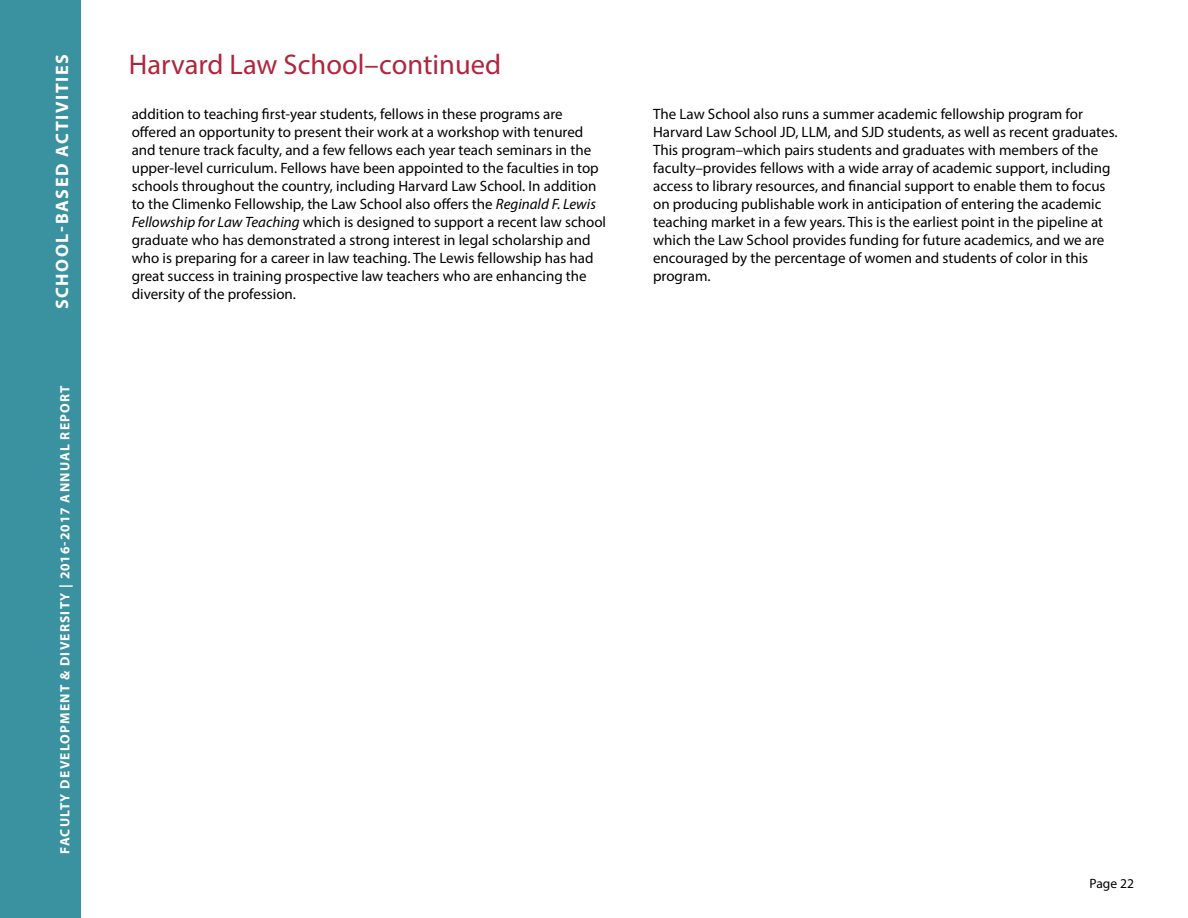
<style>
.page{position:relative;width:1188px;height:918px;background:#fff}
.page>*{position:absolute;margin:0;border:0;box-sizing:border-box;transform-origin:0 0}
.t1{font:28.5px "Myriad Pro";color:#b0263d}
.t2{font:700 18px "Myriad Pro";letter-spacing:.09em;color:#fff}
.t3{font:15px/18px "Myriad Pro";color:#000}
.t4{font:700 13.5px "Myriad Pro";letter-spacing:.09em;color:#fff}
.t5{font:13.5px "Myriad Pro";color:#000}
.s1{font-style:italic}
</style>
<div class="page">
<div style="left:0;top:0;width:81px;height:918px;background:#3a91a0"></div>
<p class="t2" style="left:50px;top:309px;width:257px;rotate:-90deg">SCHOOL-BASED ACTIVITIES</p>
<p class="t4" style="left:56px;top:854px;width:470px;rotate:-90deg">FACULTY DEVELOPMENT &amp; DIVERSITY | 2016-2017 ANNUAL REPORT</p>
<h1 class="t1" style="left:129px;top:47px;width:374px">Harvard Law School–continued</h1>
<p class="t3" style="left:132px;top:105px;width:476px">addition to teaching first-year students, fellows in these programs are offered an opportunity to present their work at a workshop with tenured and tenure track faculty, and a few fellows each year teach seminars in the upper-level curriculum. Fellows have been appointed to the faculties in top schools throughout the country, including Harvard Law School. In addition to the Climenko Fellowship, the Law School also offers the <span class="s1">Reginald F. Lewis Fellowship for Law Teaching</span> which is designed to support a recent law school graduate who has demonstrated a strong interest in legal scholarship and who is preparing for a career in law teaching. The Lewis fellowship has had great success in training prospective law teachers who are enhancing the diversity of the profession.</p>
<p class="t3" style="left:653px;top:105px;width:466px">The Law School also runs a summer academic fellowship program for Harvard Law School JD, LLM, and SJD students, as well as recent graduates.<br>This program–which pairs students and graduates with members of the faculty–provides fellows with a wide array of academic support, including access to library resources, and financial support to enable them to focus on producing publishable work in anticipation of entering the academic teaching market in a few years. This is the earliest point in the pipeline at which the Law School provides funding for future academics, and we are encouraged by the percentage of women and students of color in this program.</p>
<p class="t5" style="left:1090px;top:875px;width:46px">Page 22</p>
</div>
